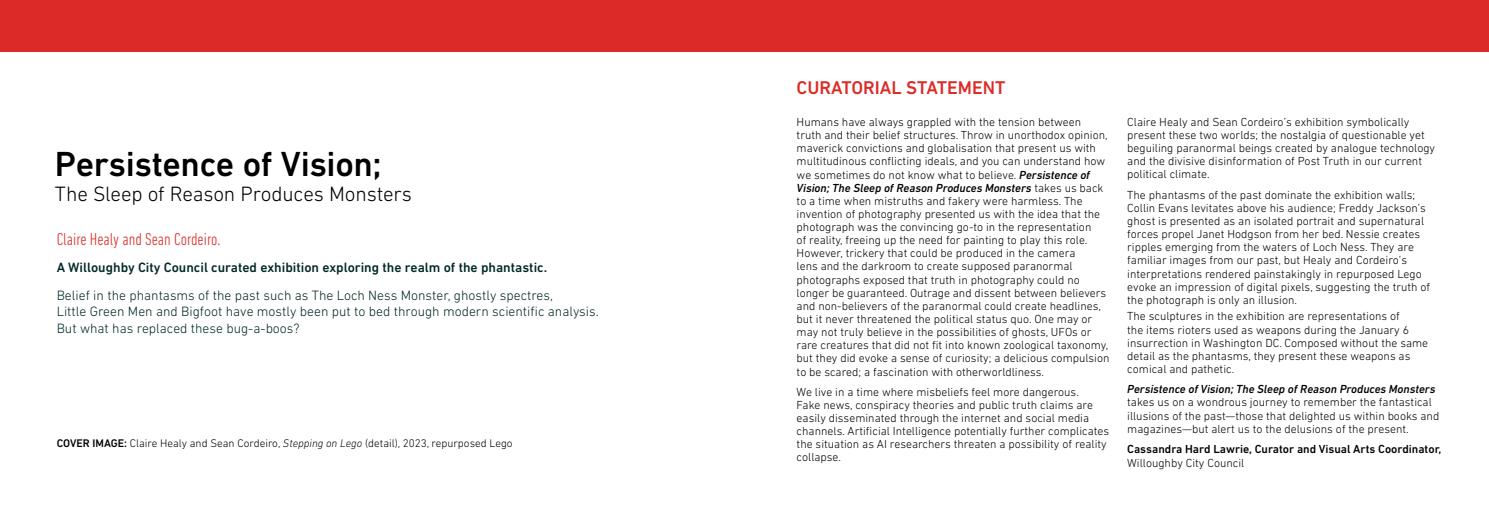
<style>
.page{position:relative;width:1489px;height:525px;background:#fff}
.page>*{position:absolute;margin:0;border:0;box-sizing:border-box;transform-origin:0 0}
.t1{font:500 35.38px "DIN Next LT Pro";letter-spacing:-.01em;color:#000}
.t2{font:300 21.12px "DIN Next LT Pro";letter-spacing:-.01em;color:#000}
.t3{font:500 18.75px "DIN Next LT Pro";color:#dc2b26}
.t4{font:300 condensed 17.5px "DIN Next LT Pro";color:#dc2b26}
.t5{font:300 13.75px/16.5px "DIN Next LT Pro";color:#002927}
.t6{font:500 13.75px "DIN Next LT Pro";color:#002927}
.t7{font:300 11.88px/13.1px "DIN Next LT Pro";color:#000}
.t8{font:italic 500 11.88px "DIN Next LT Pro";color:#000}
.t9{font:500 11.88px "DIN Next LT Pro";color:#000}
.t10{font:300 11.25px "DIN Next LT Pro";color:#000}
.s1{font-weight:500}
.s2{font-style:italic}
.s3{font-weight:500;font-style:italic}
</style>
<div class="page">
<div style="left:0;top:0;width:1488px;height:51px;background:#dc2b26"></div>
<h1 class="t1" style="left:55px;top:143px;width:328px">Persistence of Vision;</h1>
<h2 class="t2" style="left:55px;top:181px;width:358px">The Sleep of Reason Produces Monsters</h2>
<h3 class="t4" style="left:57px;top:229px;width:165px">Claire Healy and Sean Cordeiro.</h3>
<p class="t6" style="left:57px;top:260px;width:492px">A Willoughby City Council curated exhibition exploring the realm of the phantastic.</p>
<p class="t5" style="left:57px;top:286px;width:543px">Belief in the phantasms of the past such as The Loch Ness Monster, ghostly spectres,<br>Little Green Men and Bigfoot have mostly been put to bed through modern scientific analysis.<br>But what has replaced these bug-a-boos?</p>
<p class="t10" style="left:57px;top:437px;width:457px"><span class="s1">COVER IMAGE:</span> Claire Healy and Sean Cordeiro, <span class="s2">Stepping on Lego</span> (detail), 2023, repurposed Lego</p>
<h3 class="t3" style="left:796px;top:77px;width:210px">CURATORIAL STATEMENT</h3>
<p class="t7" style="left:796px;top:115px;width:314px">Humans have always grappled with the tension between<br>truth and their belief structures. Throw in unorthodox opinion, maverick convictions and globalisation that present us with multitudinous conflicting ideals, and you can understand how we sometimes do not know what to believe. <span class="s3">Persistence of Vision; The Sleep of Reason Produces Monsters</span> takes us back to a time when mistruths and fakery were harmless. The invention of photography presented us with the idea that the photograph was the convincing go-to in the representation<br>of reality, freeing up the need for painting to play this role.<br>However, trickery that could be produced in the camera<br>lens and the darkroom to create supposed paranormal photographs exposed that truth in photography could no longer be guaranteed. Outrage and dissent between believers and non-believers of the paranormal could create headlines, but it never threatened the political status quo. One may or may not truly believe in the possibilities of ghosts, UFOs or rare creatures that did not fit into known zoological taxonomy, but they did evoke a sense of curiosity; a delicious compulsion to be scared; a fascination with otherworldliness.</p>
<p class="t7" style="left:796px;top:385px;width:314px">We live in a time where misbeliefs feel more dangerous.<br>Fake news, conspiracy theories and public truth claims are easily disseminated through the internet and social media channels. Artificial Intelligence potentially further complicates the situation as AI researchers threaten a possibility of reality collapse.</p>
<p class="t7" style="left:1127px;top:115px;width:309px">Claire Healy and Sean Cordeiro’s exhibition symbolically present these two worlds; the nostalgia of questionable yet beguiling paranormal beings created by analogue technology and the divisive disinformation of Post Truth in our current political climate.</p>
<p class="t7" style="left:1127px;top:188px;width:304px">The phantasms of the past dominate the exhibition walls; Collin Evans levitates above his audience; Freddy Jackson’s ghost is presented as an isolated portrait and supernatural forces propel Janet Hodgson from her bed. Nessie creates ripples emerging from the waters of Loch Ness. They are familiar images from our past, but Healy and Cordeiro’s interpretations rendered painstakingly in repurposed Lego evoke an impression of digital pixels, suggesting the truth of the photograph is only an illusion.</p>
<p class="t7" style="left:1127px;top:309px;width:302px">The sculptures in the exhibition are representations of<br>the items rioters used as weapons during the January 6 insurrection in Washington DC. Composed without the same detail as the phantasms, they present these weapons as comical and pathetic.</p>
<p class="t8" style="left:1127px;top:382px;width:309px">Persistence of Vision; The Sleep of Reason Produces Monsters</p>
<p class="t7" style="left:1127px;top:395px;width:313px">takes us on a wondrous journey to remember the fantastical illusions of the past—those that delighted us within books and magazines—but alert us to the delusions of the present.</p>
<p class="t9" style="left:1127px;top:441px;width:316px">Cassandra Hard Lawrie, Curator and Visual Arts Coordinator,</p>
<p class="t7" style="left:1127px;top:455px;width:119px">Willoughby City Council</p>
</div>
